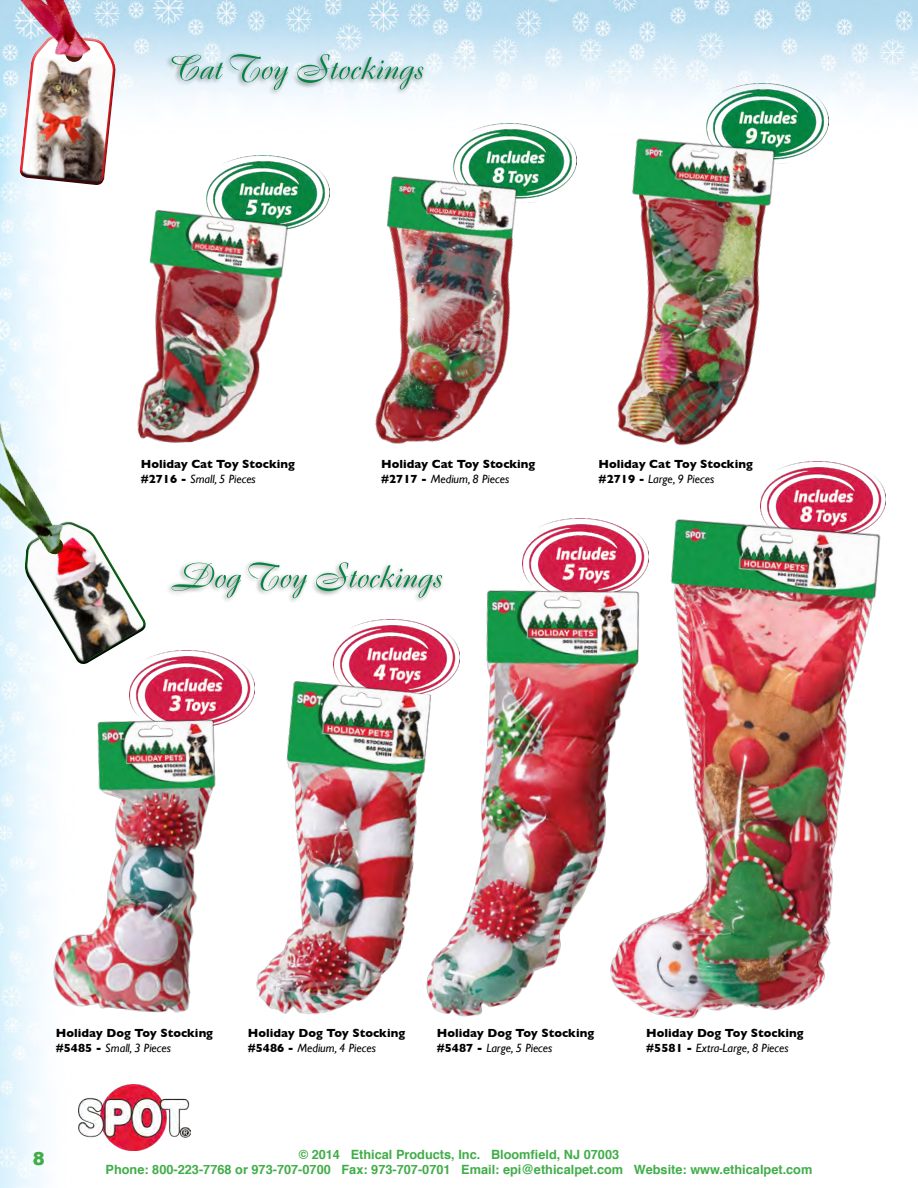
<style>
.page{position:relative;width:918px;height:1188px;background:#fff}
.page>*{position:absolute;margin:0;border:0;box-sizing:border-box;transform-origin:0 0}
.t1{font:900 18px "Arial";color:#41ad49}
.t2{font:700 12.75px/15.3px "Helvetica";color:#41ad49;text-align:center}
.t3{font:700 12px/15px "Gill Sans";color:#000}
.s1{font-weight:400;font-style:italic}
</style>
<div class="page">
<img style="left:0;top:0;width:918px;height:1188px">
<img style="left:79px;top:1084px;width:111px;height:66px">
<img style="left:19px;top:69px;width:100px;height:117px">
<img style="left:0;top:0;width:127px;height:69px">
<img style="left:129px;top:651px;width:125px;height:81px">
<img style="left:334px;top:620px;width:76px;height:55px">
<img style="left:523px;top:519px;width:69px;height:62px">
<img style="left:760px;top:461px;width:126px;height:7px">
<img style="left:592px;top:468px;width:326px;height:584px">
<img style="left:235px;top:675px;width:205px;height:361px">
<img style="left:410px;top:581px;width:232px;height:454px">
<img style="left:40px;top:700px;width:180px;height:325px">
<img style="left:207px;top:155px;width:88px;height:26px">
<img style="left:706px;top:84px;width:123px;height:79px">
<img style="left:570px;top:113px;width:243px;height:353px">
<img style="left:295px;top:118px;width:315px;height:349px">
<img style="left:124px;top:181px;width:178px;height:265px">
<svg style="left:12px;top:511px;width:137px;height:156px"></svg>
<img style="left:0;top:376px;width:97px;height:192px">
<div style="left:165px;top:559px;width:280px;height:45px;background:#fff"></div>
<svg style="left:172px;top:562px;width:270px;height:36px"></svg>
<div style="left:165px;top:51px;width:261px;height:45px;background:#000;opacity:.5"></div>
<svg style="left:172px;top:54px;width:251px;height:36px;background:#bfd9d8"></svg>
<p class="t3" style="left:141px;top:457px;width:156px">Holiday Cat Toy Stocking #2716 - <span class="s1">Small, 5 Pieces</span></p>
<p class="t3" style="left:381px;top:457px;width:156px">Holiday Cat Toy Stocking #2717 - <span class="s1">Medium, 8 Pieces</span></p>
<p class="t3" style="left:599px;top:457px;width:156px">Holiday Cat Toy Stocking #2719 - <span class="s1">Large, 9 Pieces</span></p>
<p class="t3" style="left:56px;top:1026px;width:159px">Holiday Dog Toy Stocking #5485 - <span class="s1">Small, 3 Pieces</span></p>
<p class="t3" style="left:248px;top:1025px;width:159px">Holiday Dog Toy Stocking #5486 - <span class="s1">Medium, 4 Pieces</span></p>
<p class="t3" style="left:437px;top:1025px;width:159px">Holiday Dog Toy Stocking #5487 - <span class="s1">Large, 5 Pieces</span></p>
<p class="t3" style="left:646px;top:1026px;width:159px">Holiday Dog Toy Stocking #5581 - <span class="s1">Extra-Large, 8 Pieces</span></p>
<h1 class="t1" style="left:33px;top:1148px;width:14px">8</h1>
<p class="t2" style="left:106px;top:1147px;width:708px">© 2014 Ethical Products, Inc. Bloomfield, NJ 07003<br>Phone: 800-223-7768 or 973-707-0700 Fax: 973-707-0701 Email: epi@ethicalpet.com Website: www.ethicalpet.com</p>
</div>
